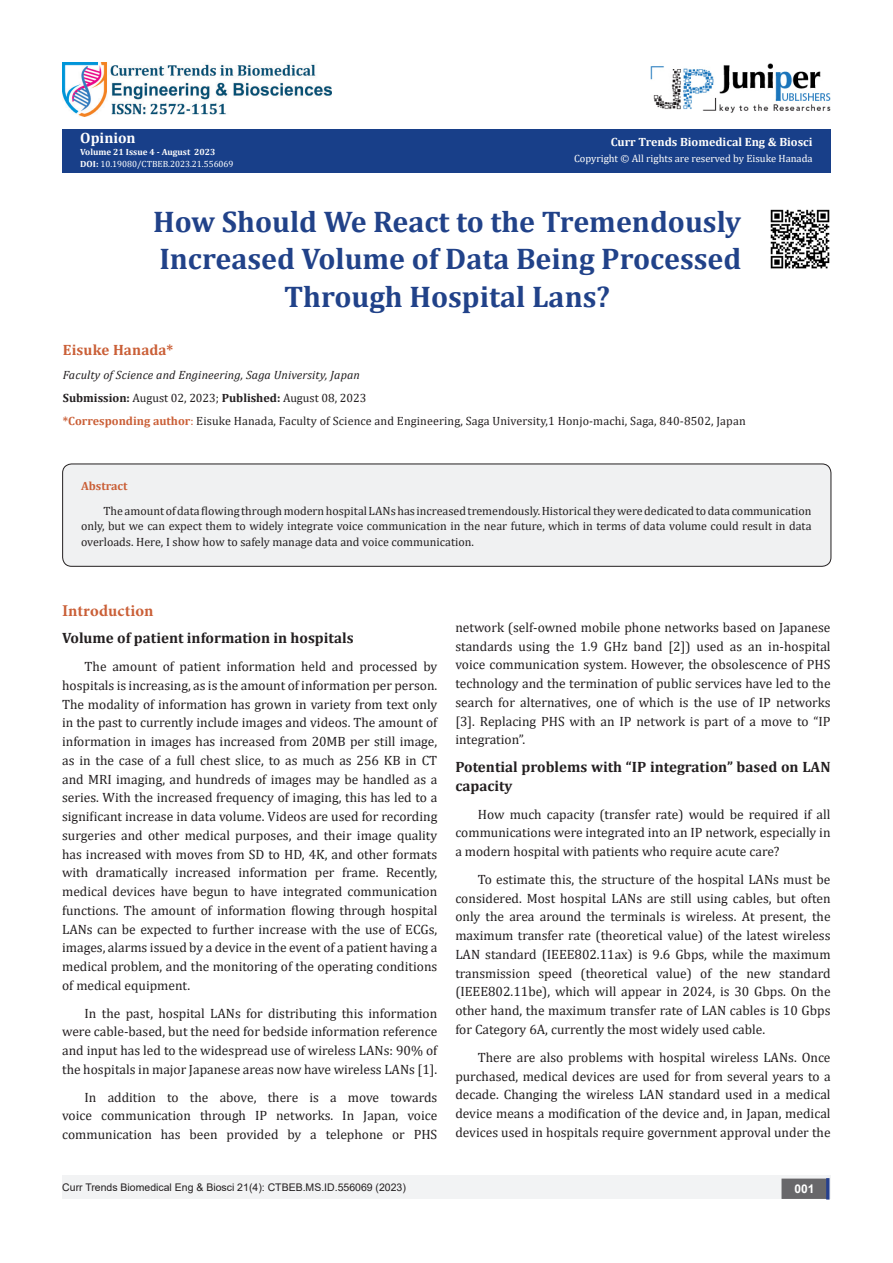
<style>
.page{position:relative;width:893px;height:1263px;background:#fff}
.page>*{position:absolute;margin:0;border:0;box-sizing:border-box;transform-origin:0 0}
.t1{font:700 30px/37.5px "Cambria";color:#214289;text-align:center}
.t2{font:700 16.5px "Minion Pro";letter-spacing:.005em;color:#ca5f37}
.List_Paragraph{font:700 15px/18.8px "Cambria";color:#231f20}
.t3{font:700 15px "Cambria";letter-spacing:.01em;color:#ca5f37}
.t4{font:700 15px "Cambria";color:#fff}
.t5{font:13.5px/18.8px "Cambria";color:#231f20;text-align:justify}
.t6{font:12px/15.8px "Cambria";color:#231f20;text-align:justify}
.t7{font:italic 12px "Cambria";letter-spacing:.01em;color:#231f20}
.t8{font:700 12px "Cambria";color:#fffefc}
.t9{font:700 12px "Cambria";color:#ca5f37}
.t10{font:700 12px "Arial";color:#fff}
.t11{font:10.5px "Arial";color:#231f20}
.t12{font:10.5px "Cambria";color:#fffefc}
.t13{font:9px "Cambria";color:#fff}
.t14{font:700 9px "Cambria";color:#fcfcfc}
.s1{font-weight:700;color:#fcfcfc}
.s2{font-weight:700}
.s3{font-weight:700;color:#ca5f37}
.s4{color:#ca5f37}
</style>
<div class="page">
<div style="left:62px;top:129px;width:769px;height:43px;background:#183f89"></div>
<img style="left:651px;top:63px;width:180px;height:50px">
<div style="left:62px;top:1175px;width:495px;height:24px;background:#f2f3f4"></div>
<div style="left:557px;top:1175px;width:274px;height:24px;background:#f2f3f4"></div>
<div style="left:782px;top:1179px;width:45px;height:19px;background:#68676a"></div>
<div style="left:781px;top:1178px;width:46px;height:21px;border:2px solid #68676a"></div>
<div style="left:826px;top:1178px;width:3px;height:21px;background:#253f8e;border:2px solid #253f8e"></div>
<img style="left:62px;top:62px;width:269px;height:55px">
<div style="left:63px;top:464px;width:768px;height:102px;background:#f0f1f2;border-radius:9px"></div>
<div style="left:62px;top:464px;width:769px;height:103px;border:1px solid #231f20;border-radius:9px"></div>
<img style="left:770px;top:209px;width:60px;height:60px">
<p class="t4" style="left:80px;top:127px;width:57px">Opinion</p>
<p class="t14" style="left:80px;top:146px;width:137px">Volume 21 Issue 4 - August 2023</p>
<p class="t13" style="left:80px;top:159px;width:155px"><span class="s1">D</span><span class="s2">OI:</span> 10.19080/CTBEB.2023.21.556069</p>
<p class="t8" style="left:611px;top:134px;width:203px">Curr Trends Biomedical Eng &amp; Biosci</p>
<p class="t12" style="left:574px;top:152px;width:240px">Copyright © All rights are reserved by Eisuke Hanada</p>
<p class="t1" style="left:153px;top:202px;width:590px">How Should We React to the Tremendously<br>Increased Volume of Data Being Processed<br>Through Hospital Lans?</p>
<p class="t3" style="left:63px;top:339px;width:112px">Eisuke Hanada*</p>
<p class="t7" style="left:63px;top:366px;width:299px">Faculty of Science and Engineering, Saga University, Japan</p>
<p class="t6" style="left:63px;top:390px;width:305px"><span class="s2">Submission:</span> August 02, 2023; <span class="s2">Published:</span> August 08, 2023</p>
<p class="t6" style="left:63px;top:413px;width:684px"><span class="s3">*Corresponding author</span><span class="s4">:</span> Eisuke Hanada, Faculty of Science and Engineering, Saga University,1 Honjo-machi, Saga, 840-8502, Japan</p>
<p class="t9" style="left:81px;top:477px;width:48px">Abstract</p>
<p class="t6" style="left:81px;top:503px;width:732px;text-indent:22px">The amount of data flowing through modern hospital LANs has increased tremendously. Historical they were dedicated to data communication only, but we can expect them to widely integrate voice communication in the near future, which in terms of data volume could result in data overloads. Here, I show how to safely manage data and voice communication.</p>
<p class="t2" style="left:62px;top:599px;width:93px">Introduction</p>
<p class="List_Paragraph" style="left:62px;top:628px;width:293px">Volume of patient information in hospitals</p>
<p class="t5" style="left:62px;top:657px;width:377px;text-indent:22px">The amount of patient information held and processed by hospitals is increasing, as is the amount of information per person.<br>The modality of information has grown in variety from text only in the past to currently include images and videos. The amount of information in images has increased from 20MB per still image, as in the case of a full chest slice, to as much as 256 KB in CT and MRI imaging, and hundreds of images may be handled as a series. With the increased frequency of imaging, this has led to a significant increase in data volume. Videos are used for recording surgeries and other medical purposes, and their image quality has increased with moves from SD to HD, 4K, and other formats with dramatically increased information per frame. Recently, medical devices have begun to have integrated communication functions. The amount of information flowing through hospital LANs can be expected to further increase with the use of ECGs, images, alarms issued by a device in the event of a patient having a medical problem, and the monitoring of the operating conditions of medical equipment.</p>
<p class="t5" style="left:62px;top:1003px;width:377px;text-indent:22px">In the past, hospital LANs for distributing this information were cable-based, but the need for bedside information reference and input has led to the widespread use of wireless LANs: 90% of the hospitals in major Japanese areas now have wireless LANs [1].</p>
<p class="t5" style="left:62px;top:1087px;width:377px;text-indent:22px">In addition to the above, there is a move towards voice communication through IP networks. In Japan, voice communication has been provided by a telephone or PHS</p>
<p class="t5" style="left:455px;top:618px;width:377px">network (self-owned mobile phone networks based on Japanese standards using the 1.9 GHz band [2]) used as an in-hospital voice communication system. However, the obsolescence of PHS technology and the termination of public services have led to the search for alternatives, one of which is the use of IP networks [3]. Replacing PHS with an IP network is part of a move to “IP integration”.</p>
<p class="List_Paragraph" style="left:455px;top:757px;width:377px">Potential problems with “IP integration” based on LAN capacity</p>
<p class="t5" style="left:455px;top:805px;width:377px;text-indent:22px">How much capacity (transfer rate) would be required if all communications were integrated into an IP network, especially in a modern hospital with patients who require acute care?</p>
<p class="t5" style="left:455px;top:870px;width:377px;text-indent:22px">To estimate this, the structure of the hospital LANs must be considered. Most hospital LANs are still using cables, but often only the area around the terminals is wireless. At present, the maximum transfer rate (theoretical value) of the latest wireless LAN standard (IEEE802.11ax) is 9.6 Gbps, while the maximum transmission speed (theoretical value) of the new standard (IEEE802.11be), which will appear in 2024, is 30 Gbps. On the other hand, the maximum transfer rate of LAN cables is 10 Gbps for Category 6A, currently the most widely used cable.</p>
<p class="t5" style="left:455px;top:1048px;width:377px;text-indent:22px">There are also problems with hospital wireless LANs. Once purchased, medical devices are used for from several years to a decade. Changing the wireless LAN standard used in a medical device means a modification of the device and, in Japan, medical devices used in hospitals require government approval under the</p>
<p class="t11" style="left:62px;top:1180px;width:345px">Curr Trends Biomedical Eng &amp; Biosci 21(4): CTBEB.MS.ID.556069 (2023)</p>
<p class="t10" style="left:794px;top:1180px;width:22px">001</p>
</div>
